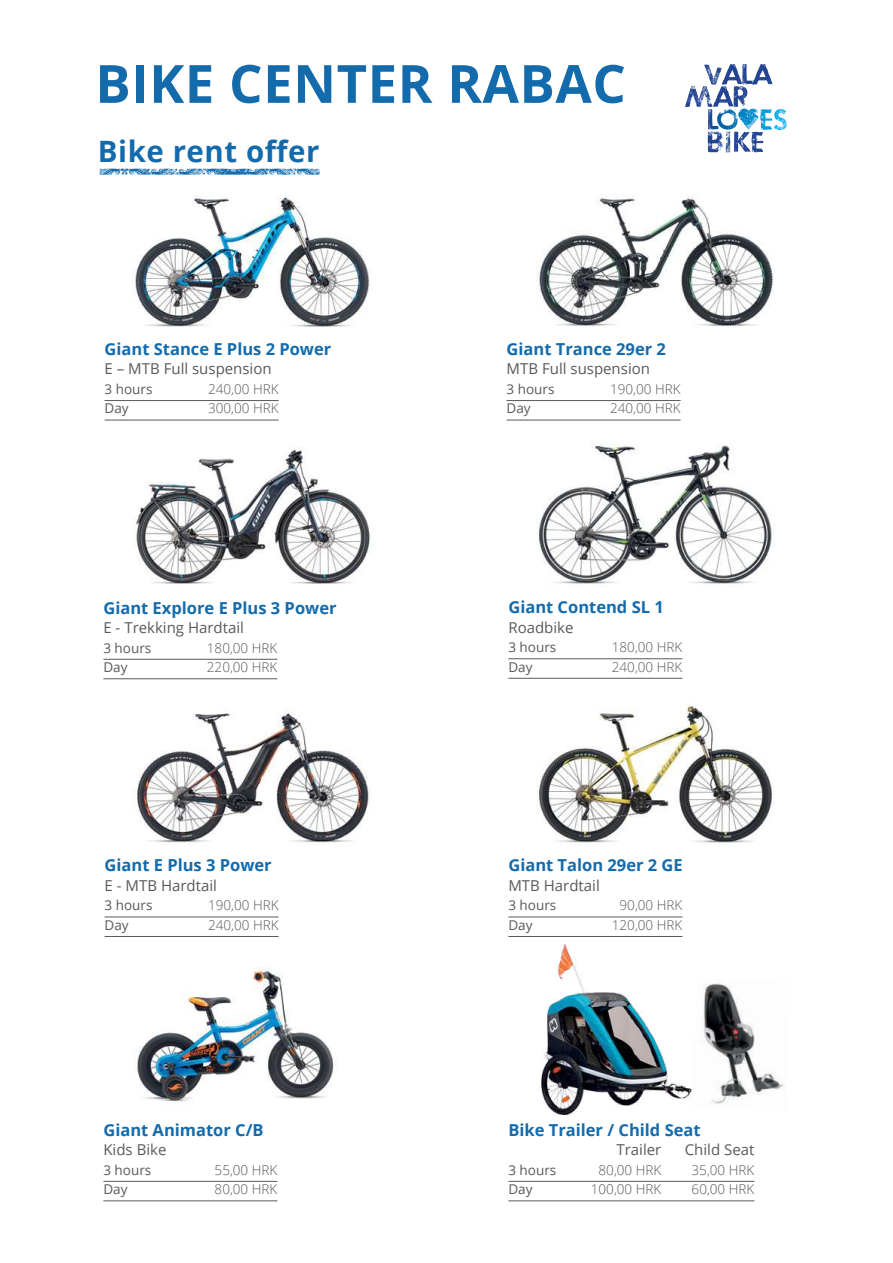
<style>
.page{position:relative;width:893px;height:1263px;background:#fff}
.page>*{position:absolute;margin:0;border:0;box-sizing:border-box;transform-origin:0 0}
.t1{font:700 52.65px "Open Sans";letter-spacing:.01em;color:#136bac}
.t2{font:700 29.4px "Open Sans";letter-spacing:.02em;color:#136bac}
.t3{font:700 16.5px "Open Sans";color:#136bac}
.t4{font:15px "Open Sans";color:#58595b}
.t5{font:300 13.5px "Open Sans";color:#58595b}
.t6{font:13.5px "Open Sans";color:#58595b}
</style>
<div class="page">
<img style="left:135px;top:447px;width:235px;height:137px">
<img style="left:133px;top:195px;width:237px;height:132px">
<img style="left:538px;top:704px;width:234px;height:139px">
<img style="left:536px;top:198px;width:238px;height:129px">
<img style="left:536px;top:444px;width:236px;height:143px">
<img style="left:137px;top:713px;width:234px;height:131px">
<img style="left:137px;top:967px;width:197px;height:135px">
<hr style="left:508px;top:658px;width:174px;height:1px;background:#58595b">
<hr style="left:508px;top:678px;width:174px;height:1px;background:#58595b">
<hr style="left:508px;top:917px;width:174px;height:1px;background:#58595b">
<hr style="left:508px;top:936px;width:174px;height:1px;background:#58595b">
<hr style="left:507px;top:400px;width:174px;height:1px;background:#58595b">
<hr style="left:507px;top:420px;width:174px;height:1px;background:#58595b">
<hr style="left:105px;top:400px;width:174px;height:1px;background:#58595b">
<hr style="left:105px;top:420px;width:174px;height:1px;background:#58595b">
<hr style="left:103px;top:1181px;width:174px;height:1px;background:#58595b">
<hr style="left:103px;top:1200px;width:174px;height:1px;background:#58595b">
<hr style="left:105px;top:917px;width:174px;height:1px;background:#58595b">
<hr style="left:105px;top:936px;width:174px;height:1px;background:#58595b">
<hr style="left:103px;top:659px;width:174px;height:1px;background:#58595b">
<hr style="left:103px;top:678px;width:174px;height:1px;background:#58595b">
<img style="left:703px;top:983px;width:81px;height:121px">
<img style="left:541px;top:944px;width:151px;height:173px">
<hr style="left:508px;top:1181px;width:246px;height:1px;background:#58595b">
<hr style="left:508px;top:1200px;width:246px;height:1px;background:#58595b">
<svg style="left:100px;top:169px;width:220px;height:6px"></svg>
<svg style="left:685px;top:64px;width:87px;height:89px"></svg>
<h1 class="t1" style="left:95px;top:47px;width:532px">BIKE CENTER RABAC</h1>
<h2 class="t2" style="left:98px;top:130px;width:223px">Bike rent offer</h2>
<p class="t3" style="left:105px;top:337px;width:228px">Giant Stance E Plus 2 Power</p>
<p class="t4" style="left:105px;top:359px;width:169px">E – MTB Full suspension</p>
<p class="t6" style="left:105px;top:380px;width:49px">3 hours</p>
<p class="t5" style="left:208px;top:380px;width:72px">240,00 HRK</p>
<p class="t6" style="left:105px;top:399px;width:26px">Day</p>
<p class="t5" style="left:208px;top:399px;width:72px">300,00 HRK</p>
<p class="t3" style="left:103px;top:596px;width:235px">Giant Explore E Plus 3 Power</p>
<p class="t4" style="left:103px;top:617px;width:142px">E - Trekking Hardtail</p>
<p class="t6" style="left:103px;top:638px;width:49px">3 hours</p>
<p class="t5" style="left:207px;top:638px;width:72px">180,00 HRK</p>
<p class="t6" style="left:103px;top:658px;width:26px">Day</p>
<p class="t5" style="left:207px;top:658px;width:72px">220,00 HRK</p>
<p class="t3" style="left:105px;top:854px;width:169px">Giant E Plus 3 Power</p>
<p class="t4" style="left:105px;top:875px;width:114px">E - MTB Hardtail</p>
<p class="t6" style="left:105px;top:896px;width:49px">3 hours</p>
<p class="t5" style="left:208px;top:896px;width:72px">190,00 HRK</p>
<p class="t6" style="left:105px;top:916px;width:26px">Day</p>
<p class="t5" style="left:208px;top:916px;width:72px">240,00 HRK</p>
<p class="t3" style="left:103px;top:1118px;width:162px">Giant Animator C/B</p>
<p class="t4" style="left:103px;top:1139px;width:65px">Kids Bike</p>
<p class="t6" style="left:103px;top:1160px;width:49px">3 hours</p>
<p class="t5" style="left:215px;top:1160px;width:64px">55,00 HRK</p>
<p class="t6" style="left:103px;top:1180px;width:26px">Day</p>
<p class="t5" style="left:215px;top:1180px;width:64px">80,00 HRK</p>
<p class="t3" style="left:507px;top:337px;width:161px">Giant Trance 29er 2</p>
<p class="t4" style="left:507px;top:359px;width:145px">MTB Full suspension</p>
<p class="t6" style="left:507px;top:380px;width:49px">3 hours</p>
<p class="t5" style="left:610px;top:380px;width:72px">190,00 HRK</p>
<p class="t6" style="left:507px;top:399px;width:26px">Day</p>
<p class="t5" style="left:610px;top:399px;width:72px">240,00 HRK</p>
<p class="t3" style="left:508px;top:595px;width:157px">Giant Contend SL 1</p>
<p class="t4" style="left:508px;top:617px;width:67px">Roadbike</p>
<p class="t6" style="left:508px;top:638px;width:49px">3 hours</p>
<p class="t5" style="left:612px;top:638px;width:72px">180,00 HRK</p>
<p class="t6" style="left:508px;top:657px;width:26px">Day</p>
<p class="t5" style="left:612px;top:657px;width:72px">240,00 HRK</p>
<p class="t3" style="left:508px;top:854px;width:176px">Giant Talon 29er 2 GE</p>
<p class="t4" style="left:508px;top:875px;width:93px">MTB Hardtail</p>
<p class="t6" style="left:508px;top:896px;width:49px">3 hours</p>
<p class="t5" style="left:620px;top:896px;width:64px">90,00 HRK</p>
<p class="t6" style="left:508px;top:916px;width:26px">Day</p>
<p class="t5" style="left:612px;top:916px;width:72px">120,00 HRK</p>
<p class="t3" style="left:508px;top:1118px;width:194px">Bike Trailer / Child Seat</p>
<p class="t4" style="left:616px;top:1139px;width:46px">Trailer</p>
<p class="t4" style="left:685px;top:1139px;width:71px">Child Seat</p>
<p class="t6" style="left:508px;top:1160px;width:49px">3 hours</p>
<p class="t5" style="left:599px;top:1160px;width:64px">80,00 HRK</p>
<p class="t5" style="left:692px;top:1160px;width:64px">35,00 HRK</p>
<p class="t6" style="left:508px;top:1180px;width:26px">Day</p>
<p class="t5" style="left:591px;top:1180px;width:72px">100,00 HRK</p>
<p class="t5" style="left:692px;top:1180px;width:64px">60,00 HRK</p>
</div>
